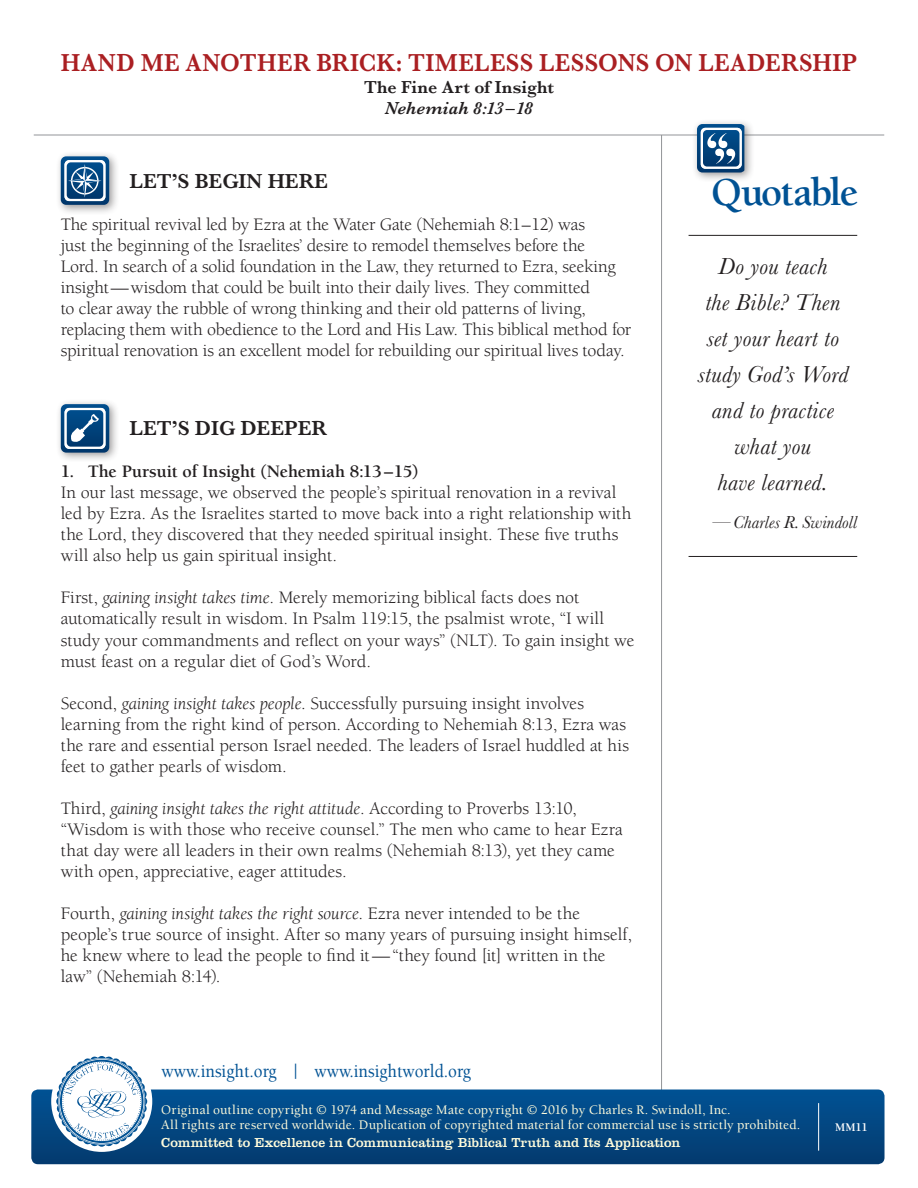
<style>
.page{position:relative;width:918px;height:1188px;background:#fff}
.page>*{position:absolute;margin:0;border:0;box-sizing:border-box;transform-origin:0 0}
.t1{font:700 40.5px "Berkeley";letter-spacing:-.04em;color:#005294}
.t2{font:600 25.5px "Baskerville";letter-spacing:.015em;color:#aa1f22;scale:.93 1}
.t3{font:italic 24px/36px "Baskerville";letter-spacing:.015em;color:#231f20;text-align:center}
.t4{font:600 21px "Baskerville";color:#231f20}
.t5{font:500 18.9px "Berkeley";color:#005294;scale:.9 1}
.t6{font:18px/21px "Berkeley";letter-spacing:-.005em;color:#231f20}
.t7{font:700 18px "Berkeley";letter-spacing:-.005em;color:#231f20}
.t8{font:600 18px "Baskerville";letter-spacing:.01em;color:#231f20}
.t9{font:italic 18px "Baskerville";letter-spacing:.01em;color:#231f20}
.t10{font:italic 600 18px "Baskerville";letter-spacing:.005em;color:#231f20}
.t11{font:500 13.5px/15px "Berkeley";letter-spacing:.01em;color:#fffcdc}
.t12{font:13.5px "Clarendon";letter-spacing:.005em;color:#fffcdc}
.t13{font:700 12px "Berkeley";color:#fff}
.s1{font-style:italic}
</style>
<div class="page">
<hr style="left:661px;top:135px;width:1px;height:962px;background:#939598">
<hr style="left:34px;top:135px;width:850px;height:1px;background:#939598">
<div style="left:31px;top:1090px;width:854px;height:74px;background:linear-gradient(to bottom,#015294,#043b6f);border-radius:7px"></div>
<div style="left:51px;top:1051px;width:101px;height:101px;background:#fff;border-radius:50%"></div>
<svg style="left:56px;top:1056px;width:91px;height:91px"></svg>
<hr style="left:818px;top:1103px;width:1px;height:48px;background:#fff">
<div style="left:56px;top:151px;width:64px;height:64px;background:#231f20;opacity:.45"></div>
<svg style="left:61px;top:156px;width:48px;height:49px;background:#4777a0"></svg>
<div style="left:56px;top:399px;width:64px;height:64px;background:#231f20;opacity:.45"></div>
<svg style="left:61px;top:404px;width:48px;height:49px"></svg>
<div style="left:692px;top:119px;width:63px;height:64px;background:#231f20;opacity:.45"></div>
<svg style="left:697px;top:124px;width:47px;height:49px"></svg>
<hr style="left:689px;top:235px;width:168px;height:1px;background:#231f20">
<hr style="left:689px;top:556px;width:168px;height:1px;background:#231f20">
<h2 class="t2" style="left:61px;top:45px;width:858px">HAND ME ANOTHER BRICK: TIMELESS LESSONS ON LEADERSHIP</h2>
<p class="t8" style="left:364px;top:74px;width:191px">The Fine Art of Insight</p>
<p class="t10" style="left:385px;top:96px;width:150px">Nehemiah 8:13–18</p>
<p class="t4" style="left:129px;top:166px;width:200px">LET’S BEGIN HERE</p>
<p class="t6" style="left:61px;top:214px;width:572px">The spiritual revival led by Ezra at the Water Gate (Nehemiah 8:1–12) was<br>just the beginning of the Israelites’ desire to remodel themselves before the<br>Lord. In search of a solid foundation in the Law, they returned to Ezra, seeking insight—wisdom that could be built into their daily lives. They committed<br>to clear away the rubble of wrong thinking and their old patterns of living, replacing them with obedience to the Lord and His Law. This biblical method for spiritual renovation is an excellent model for rebuilding our spiritual lives today.</p>
<p class="t4" style="left:130px;top:414px;width:199px">LET’S DIG DEEPER</p>
<p class="t7" style="left:61px;top:462px;width:359px">1. The Pursuit of Insight (Nehemiah 8:13–15)</p>
<p class="t6" style="left:61px;top:483px;width:572px">In our last message, we observed the people’s spiritual renovation in a revival led by Ezra. As the Israelites started to move back into a right relationship with the Lord, they discovered that they needed spiritual insight. These five truths will also help us gain spiritual insight.</p>
<p class="t6" style="left:61px;top:588px;width:575px">First, <span class="s1">gaining insight takes time</span>. Merely memorizing biblical facts does not automatically result in wisdom. In Psalm 119:15, the psalmist wrote, “I will study your commandments and reflect on your ways” (NLT). To gain insight we must feast on a regular diet of God’s Word.</p>
<p class="t6" style="left:61px;top:693px;width:570px">Second, <span class="s1">gaining insight takes people</span>. Successfully pursuing insight involves learning from the right kind of person. According to Nehemiah 8:13, Ezra was the rare and essential person Israel needed. The leaders of Israel huddled at his feet to gather pearls of wisdom.</p>
<p class="t6" style="left:61px;top:798px;width:564px">Third, <span class="s1">gaining insight takes the right attitude</span>. According to Proverbs 13:10, “Wisdom is with those who receive counsel.” The men who came to hear Ezra that day were all leaders in their own realms (Nehemiah 8:13), yet they came with open, appreciative, eager attitudes.</p>
<p class="t6" style="left:61px;top:903px;width:573px">Fourth, <span class="s1">gaining insight takes the right source</span>. Ezra never intended to be the people’s true source of insight. After so many years of pursuing insight himself, he knew where to lead the people to find it—“they found [it] written in the law” (Nehemiah 8:14).</p>
<p class="t5" style="left:162px;top:1061px;width:345px">www.insight.org | www.insightworld.org</p>
<h1 class="t1" style="left:711px;top:171px;width:149px">Quotable</h1>
<h3 class="t3" style="left:697px;top:249px;width:152px">Do you teach<br>the Bible? Then set your heart to study God’s Word and to practice what you<br>have learned.</h3>
<p class="t9" style="left:713px;top:510px;width:146px">—Charles R. Swindoll</p>
<p class="t11" style="left:161px;top:1103px;width:641px">Original outline copyright © 1974 and Message Mate copyright © 2016 by Charles R. Swindoll, Inc.<br>All rights are reserved worldwide. Duplication of copyrighted material for commercial use is strictly prohibited.</p>
<p class="t12" style="left:161px;top:1135px;width:521px">Committed to Excellence in Communicating Biblical Truth and Its Application</p>
<p class="t13" style="left:835px;top:1121px;width:34px">MM11</p>
</div>
